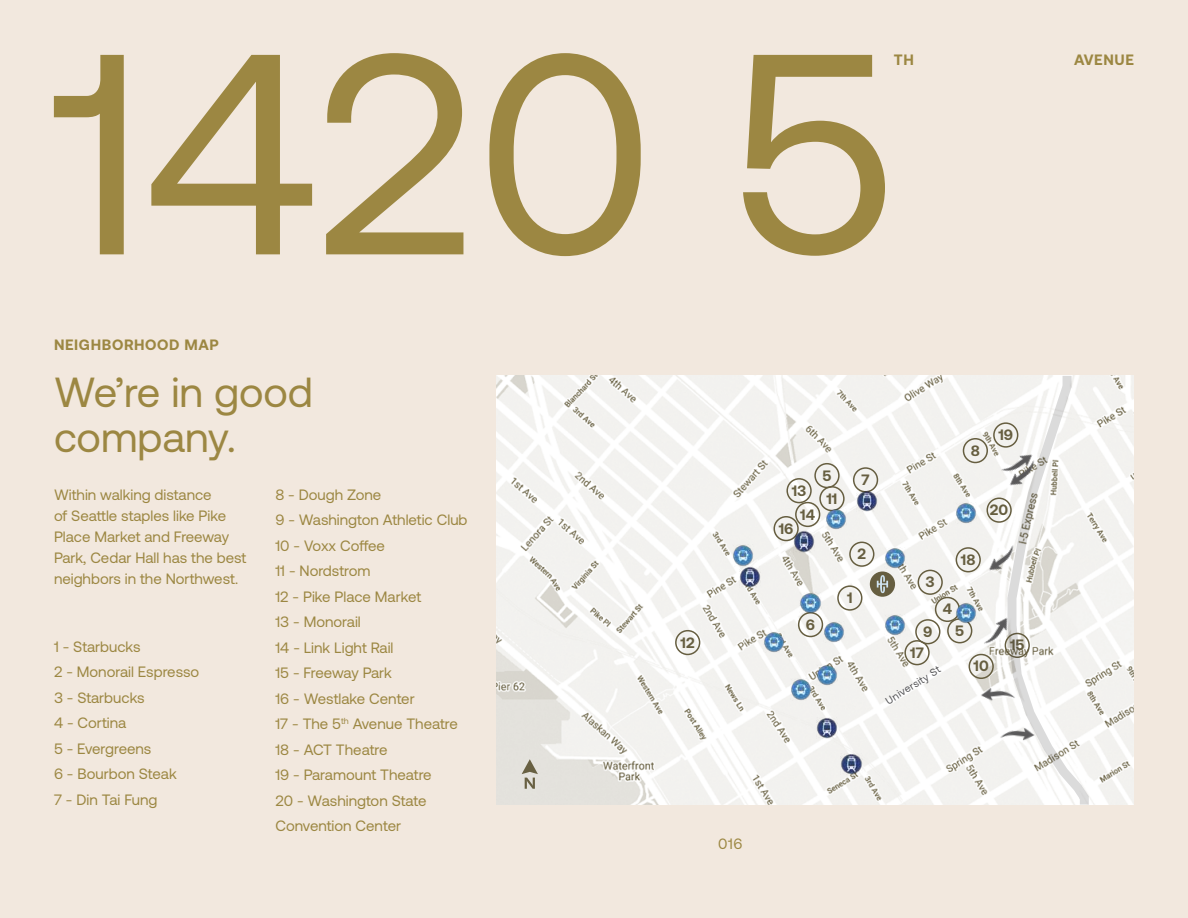
<style>
.page{position:relative;width:1188px;height:918px;background:#f2e8de}
.page>*{position:absolute;margin:0;border:0;box-sizing:border-box;transform-origin:0 0}
.Massive_Header{font:285px "Aeonik";color:#9c8742}
.Headline{font:42px/45px "Aeonik";color:#9c8742}
.Body_copy_bullet_list{font:15px/25.5px "Aeonik";color:#9c8742}
.Body_copy{font:15px/21px "Aeonik";color:#9c8742}
.Header_-_Small{font:700 15px "Aeonik";color:#665e40}
.Header_-_Small-2{font:700 15px "Aeonik";letter-spacing:.04em;color:#9c8742}
.Page_number{font:15px "Aeonik";color:#9c8742}
.Header_-_Small-3{font:10.5px "Aeonik";color:#545456}
</style>
<div class="page">
<img style="left:497px;top:376px;width:637px;height:429px">
<div style="left:837px;top:585px;width:25px;height:26px;border:2px solid #665e40;border-radius:50%"></div>
<div style="left:819px;top:486px;width:26px;height:25px;border:2px solid #665e40;border-radius:50%"></div>
<div style="left:849px;top:542px;width:25px;height:25px;border:2px solid #665e40;border-radius:50%"></div>
<div style="left:675px;top:630px;width:25px;height:25px;border:2px solid #665e40;border-radius:50%"></div>
<div style="left:918px;top:570px;width:25px;height:25px;border:2px solid #665e40;border-radius:50%"></div>
<div style="left:786px;top:478px;width:26px;height:25px;border:2px solid #665e40;border-radius:50%"></div>
<div style="left:935px;top:597px;width:25px;height:25px;border:2px solid #665e40;border-radius:50%"></div>
<div style="left:795px;top:502px;width:25px;height:25px;border:2px solid #665e40;border-radius:50%"></div>
<div style="left:947px;top:618px;width:25px;height:25px;border:2px solid #665e40;border-radius:50%"></div>
<div style="left:798px;top:612px;width:25px;height:25px;border:2px solid #665e40;border-radius:50%"></div>
<div style="left:774px;top:516px;width:25px;height:25px;border:2px solid #665e40;border-radius:50%"></div>
<div style="left:853px;top:467px;width:25px;height:26px;border:2px solid #665e40;border-radius:50%"></div>
<div style="left:904px;top:640px;width:26px;height:25px;border:2px solid #665e40;border-radius:50%"></div>
<div style="left:963px;top:438px;width:25px;height:25px;border:2px solid #665e40;border-radius:50%"></div>
<div style="left:956px;top:547px;width:25px;height:25px;border:2px solid #665e40;border-radius:50%"></div>
<div style="left:915px;top:619px;width:25px;height:25px;border:2px solid #665e40;border-radius:50%"></div>
<div style="left:993px;top:422px;width:25px;height:26px;border:2px solid #665e40;border-radius:50%"></div>
<div style="left:969px;top:654px;width:25px;height:25px;border:2px solid #665e40;border-radius:50%"></div>
<div style="left:987px;top:498px;width:25px;height:25px;border:2px solid #665e40;border-radius:50%"></div>
<div style="left:871px;top:572px;width:23px;height:24px;background:#665e40;border-radius:50%"></div>
<div style="left:870px;top:571px;width:25px;height:26px;border:2px solid #665e40;border-radius:50%"></div>
<svg style="left:877px;top:575px;width:11px;height:18px"></svg>
<div style="left:814px;top:463px;width:26px;height:25px;border:2px solid #665e40;border-radius:50%"></div>
<svg style="left:522px;top:759px;width:16px;height:30px"></svg>
<img style="left:841px;top:754px;width:21px;height:21px">
<img style="left:816px;top:718px;width:22px;height:21px">
<img style="left:740px;top:567px;width:21px;height:21px">
<img style="left:794px;top:531px;width:21px;height:21px">
<img style="left:856px;top:490px;width:22px;height:22px">
<img style="left:791px;top:679px;width:21px;height:21px">
<img style="left:884px;top:615px;width:22px;height:21px">
<img style="left:956px;top:603px;width:21px;height:21px">
<img style="left:816px;top:664px;width:22px;height:22px">
<img style="left:823px;top:621px;width:22px;height:21px">
<img style="left:764px;top:632px;width:21px;height:21px">
<img style="left:732px;top:545px;width:22px;height:21px">
<img style="left:825px;top:508px;width:21px;height:22px">
<img style="left:956px;top:502px;width:21px;height:21px">
<img style="left:800px;top:593px;width:21px;height:21px">
<img style="left:884px;top:547px;width:21px;height:22px">
<svg style="left:1006px;top:375px;width:84px;height:430px;background:#efefec"></svg>
<img style="left:1000px;top:452px;width:46px;height:42px">
<img style="left:979px;top:537px;width:46px;height:42px">
<img style="left:975px;top:609px;width:42px;height:45px">
<img style="left:996px;top:720px;width:41px;height:29px">
<img style="left:978px;top:680px;width:40px;height:29px">
<img style="left:994px;top:442px;width:45px;height:43px">
<p class="Massive_Header" style="left:52px;top:-3px;width:845px">1420 5</p>
<p class="Header_-_Small-2" style="left:894px;top:51px;width:22px">TH</p>
<p class="Header_-_Small-2" style="left:1074px;top:51px;width:61px">AVENUE</p>
<p class="Header_-_Small-2" style="left:54px;top:336px;width:166px">NEIGHBORHOOD MAP</p>
<p class="Headline" style="left:54px;top:370px;width:261px">We’re in good company.</p>
<p class="Header_-_Small" style="left:971px;top:442px;width:11px">8</p>
<p class="Header_-_Small" style="left:998px;top:426px;width:16px">19</p>
<p class="Body_copy" style="left:54px;top:484px;width:194px">Within walking distance<br>of Seattle staples like Pike<br>Place Market and Freeway<br>Park, Cedar Hall has the best neighbors in the Northwest.</p>
<p class="Body_copy_bullet_list" style="left:54px;top:634px;width:88px">1 - Starbucks</p>
<p class="Body_copy_bullet_list" style="left:54px;top:659px;width:147px">2 - Monorail Espresso</p>
<p class="Body_copy_bullet_list" style="left:54px;top:685px;width:92px">3 - Starbucks</p>
<p class="Body_copy_bullet_list" style="left:54px;top:710px;width:74px">4 - Cortina</p>
<p class="Body_copy_bullet_list" style="left:54px;top:736px;width:99px">5 - Evergreens</p>
<p class="Body_copy_bullet_list" style="left:54px;top:761px;width:124px">6 - Bourbon Steak</p>
<p class="Body_copy_bullet_list" style="left:54px;top:787px;width:105px">7 - Din Tai Fung</p>
<p class="Body_copy_bullet_list" style="left:275px;top:482px;width:107px">8 - Dough Zone</p>
<p class="Body_copy_bullet_list" style="left:275px;top:507px;width:194px">9 - Washington Athletic Club</p>
<p class="Body_copy_bullet_list" style="left:275px;top:533px;width:111px">10 - Voxx Coffee</p>
<p class="Body_copy_bullet_list" style="left:275px;top:558px;width:97px">11 - Nordstrom</p>
<p class="Body_copy_bullet_list" style="left:275px;top:584px;width:147px">12 - Pike Place Market</p>
<p class="Body_copy_bullet_list" style="left:275px;top:609px;width:87px">13 - Monorail</p>
<p class="Body_copy_bullet_list" style="left:275px;top:635px;width:120px">14 - Link Light Rail</p>
<p class="Body_copy_bullet_list" style="left:275px;top:660px;width:118px">15 - Freeway Park</p>
<p class="Body_copy_bullet_list" style="left:275px;top:686px;width:141px">16 - Westlake Center</p>
<p class="Body_copy_bullet_list" style="left:275px;top:711px;width:184px">17 - The 5<sup>th</sup> Avenue Theatre</p>
<p class="Body_copy_bullet_list" style="left:275px;top:737px;width:114px">18 - ACT Theatre</p>
<p class="Body_copy_bullet_list" style="left:275px;top:762px;width:158px">19 - Paramount Theatre</p>
<p class="Body_copy_bullet_list" style="left:275px;top:788px;width:153px">20 - Washington State<br>Convention Center</p>
<p class="Header_-_Small" style="left:681px;top:634px;width:16px">12</p>
<p class="Header_-_Small" style="left:792px;top:482px;width:16px">13</p>
<p class="Header_-_Small" style="left:800px;top:506px;width:16px">14</p>
<p class="Header_-_Small" style="left:779px;top:520px;width:16px">16</p>
<p class="Header_-_Small" style="left:823px;top:467px;width:10px">5</p>
<p class="Header_-_Small" style="left:826px;top:490px;width:13px">11</p>
<p class="Header_-_Small" style="left:861px;top:471px;width:10px">7</p>
<p class="Header_-_Small" style="left:858px;top:545px;width:10px">2</p>
<p class="Header_-_Small" style="left:806px;top:616px;width:11px">6</p>
<p class="Header_-_Small" style="left:847px;top:589px;width:7px">1</p>
<p class="Header_-_Small" style="left:990px;top:501px;width:20px">20</p>
<p class="Header_-_Small" style="left:926px;top:574px;width:11px">3</p>
<p class="Header_-_Small" style="left:923px;top:623px;width:11px">9</p>
<p class="Header_-_Small" style="left:910px;top:644px;width:15px">17</p>
<p class="Header_-_Small" style="left:961px;top:551px;width:16px">18</p>
<p class="Header_-_Small" style="left:943px;top:601px;width:11px">4</p>
<p class="Header_-_Small" style="left:955px;top:622px;width:10px">5</p>
<p class="Header_-_Small" style="left:1010px;top:637px;width:16px">15</p>
<p class="Header_-_Small-3" style="left:884px;top:697px;width:64px;rotate:-32deg">University St</p>
<p class="Header_-_Small" style="left:974px;top:658px;width:17px">10</p>
<p class="Page_number" style="left:718px;top:835px;width:26px">016</p>
</div>
